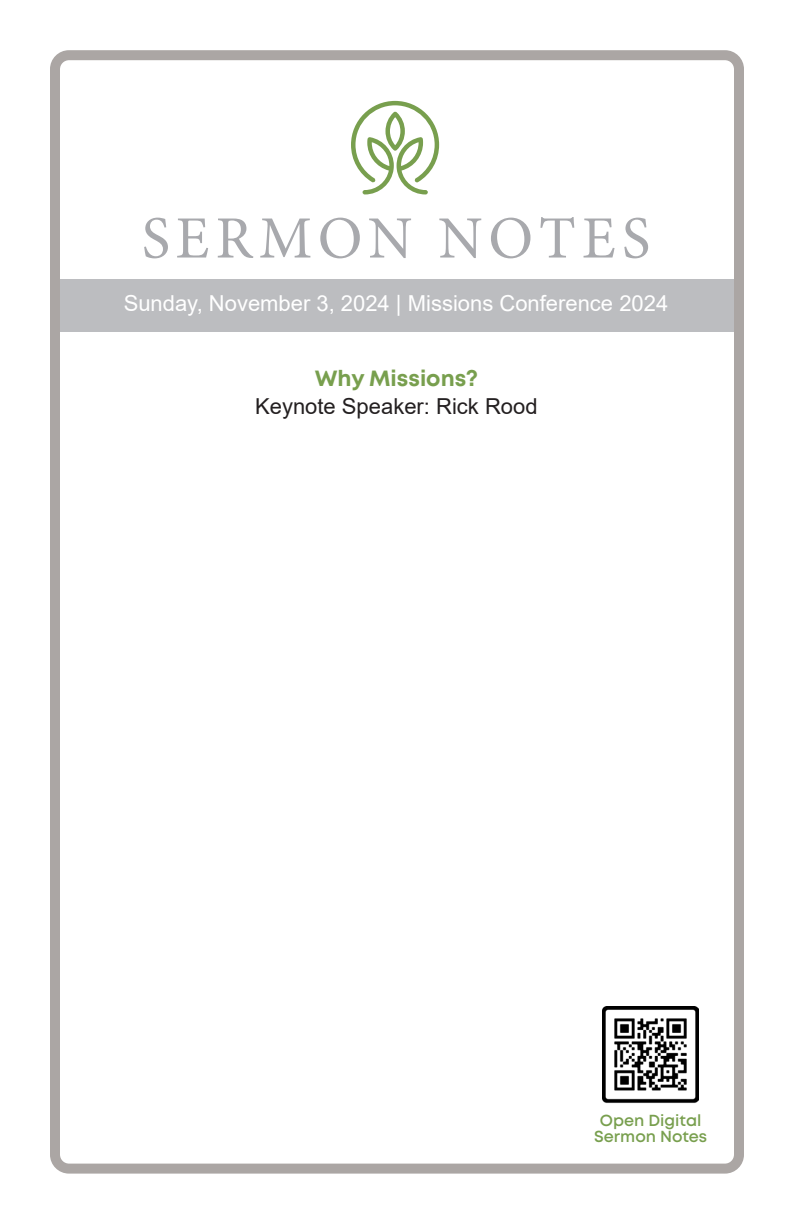
<style>
.page{position:relative;width:792px;height:1224px;background:#fff}
.page>*{position:absolute;margin:0;border:0;box-sizing:border-box;transform-origin:0 0}
.t1{font:60px "Minion Pro";letter-spacing:.095em;color:#a8a9ad}
.t2{font:22px "Arial";color:#fff}
.t3{font:22px "Arial";color:#231f20}
.t4{font:700 22px "Mont";color:#789f4e}
.t5{font:600 16px "Mont";color:#789f4e}
</style>
<div class="page">
<div style="left:52px;top:279px;width:686px;height:53px;background:#bcbdc0"></div>
<div style="left:50px;top:50px;width:694px;height:1124px;border:10px solid #aba6a4;border-radius:14px"></div>
<svg style="left:351px;top:101px;width:88px;height:93px"></svg>
<img style="left:603px;top:1006px;width:96px;height:97px">
<p class="t1" style="left:142px;top:198px;width:510px">SERMON NOTES</p>
<p class="t2" style="left:124px;top:289px;width:546px">Sunday, November 3, 2024 | Missions Conference 2024</p>
<p class="t4" style="left:315px;top:364px;width:165px">Why Missions?</p>
<p class="t3" style="left:255px;top:391px;width:284px">Keynote Speaker: Rick Rood</p>
<p class="t5" style="left:600px;top:1110px;width:103px">Open Digital</p>
<p class="t5" style="left:594px;top:1126px;width:115px">Sermon Notes</p>
</div>
